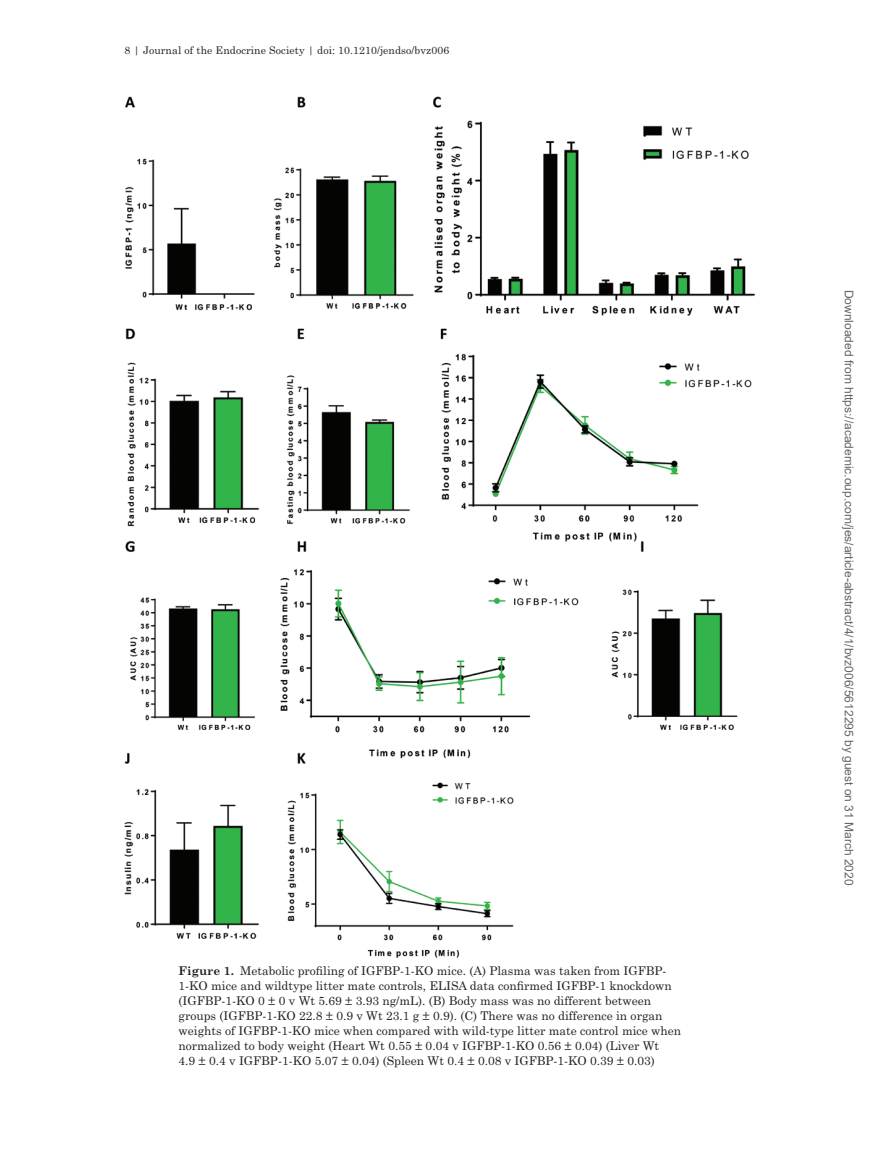
<style>
.page{position:relative;width:878px;height:1175px;background:#fff}
.page>*{position:absolute;margin:0;border:0;box-sizing:border-box;transform-origin:0 0}
.t1{font:12px/15px "Century Schoolbook Std";color:#231f20}
.t2{font:12px "Arial";color:#666}
.t3{font:10.5px "Century Schoolbook Std";letter-spacing:.01em;color:#231f20}
.s1{font-weight:700}
</style>
<div class="page">
<img style="left:124px;top:96px;width:630px;height:861px">
<p class="t3" style="left:124px;top:44px;width:326px">8 | Journal of the Endocrine Society | doi: 10.1210/jendso/bvz006</p>
<p class="t1" style="left:178px;top:962px;width:504px"><span class="s1">Figure 1.</span> Metabolic profiling of IGFBP-1-KO mice. (A) Plasma was taken from IGFBP-1-KO mice and wildtype litter mate controls, ELISA data confirmed IGFBP-1 knockdown (IGFBP-1-KO 0 ± 0 v Wt 5.69 ± 3.93 ng/mL). (B) Body mass was no different between groups (IGFBP-1-KO 22.8 ± 0.9 v Wt 23.1 g ± 0.9). (C) There was no difference in organ weights of IGFBP-1-KO mice when compared with wild-type litter mate control mice when normalized to body weight (Heart Wt 0.55 ± 0.04 v IGFBP-1-KO 0.56 ± 0.04) (Liver Wt<br>4.9 ± 0.4 v IGFBP-1-KO 5.07 ± 0.04) (Spleen Wt 0.4 ± 0.08 v IGFBP-1-KO 0.39 ± 0.03)</p>
<p class="t2" style="left:853px;top:290px;width:597px;rotate:90deg">Downloaded from https://academic.oup.com/jes/article-abstract/4/1/bvz006/5612295 by guest on 31 March 2020</p>
</div>
